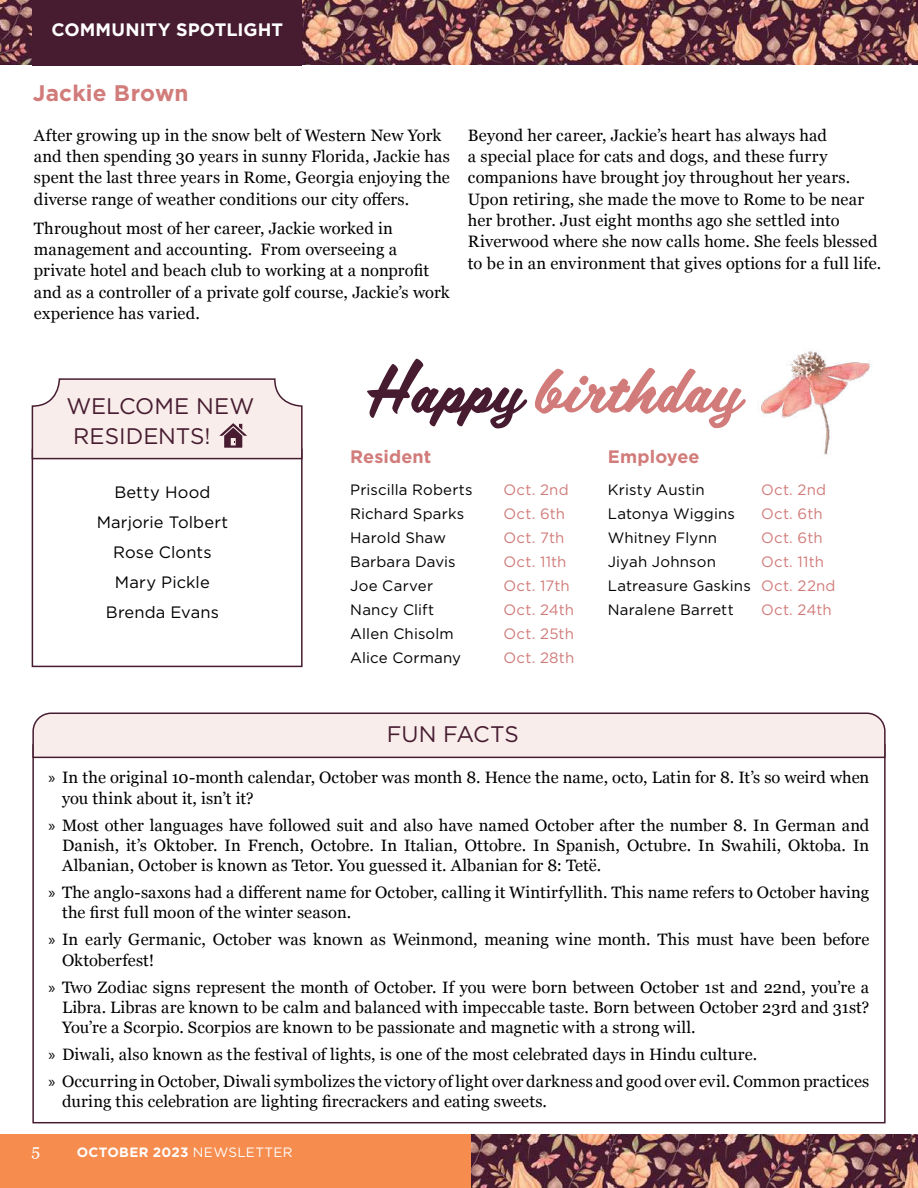
<style>
.page{position:relative;width:918px;height:1188px;background:#fff}
.page>*{position:absolute;margin:0;border:0;box-sizing:border-box;transform-origin:0 0}
.t1{font:22.5px/30px "Gotham";color:#471c30}
.t2{font:700 22.5px "Gotham";letter-spacing:.01em;color:#d17c7a}
.t3{font:700 18px "Gotham";letter-spacing:.005em;color:#fff}
.t4{font:700 18px "Gotham";letter-spacing:.005em;color:#d17c7a}
.t5{font:16.5px/21.3px "Georgia";letter-spacing:.005em;color:#000}
.t6{font:16.5px/30px "Gotham";letter-spacing:.005em;color:#000;text-align:center}
.t7{font:16.5px "Georgia";color:#fff}
.t8{font:15px/24px "Gotham";letter-spacing:.01em;color:#000}
.t9{font:15px/24px "Gotham";letter-spacing:.015em;color:#d17c7a}
.t10{font:700 13.5px "Gotham";letter-spacing:.025em;color:#fff}
.s1{font-family:"Myriad Pro"}
.s2{font-weight:400}
</style>
<div class="page">
<img style="left:471px;top:1135px;width:447px;height:53px">
<div style="left:0;top:1135px;width:471px;height:53px;background:#f68c4e"></div>
<img style="left:0;top:0;width:918px;height:65px">
<div style="left:32px;top:449px;width:271px;height:218px;border:2px solid #471c30"></div>
<svg style="left:31px;top:378px;width:272px;height:82px;background:#ede1e0"></svg>
<svg style="left:367px;top:359px;width:160px;height:69px"></svg>
<svg style="left:535px;top:368px;width:211px;height:60px"></svg>
<div style="left:32px;top:0;width:270px;height:65px;background:#471c30"></div>
<svg style="left:32px;top:712px;width:854px;height:47px;background:#ecdfdf"></svg>
<img style="left:758px;top:350px;width:112px;height:105px">
<p class="t3" style="left:52px;top:18px;width:233px">COMMUNITY SPOTLIGHT</p>
<h1 class="t2" style="left:33px;top:78px;width:157px">Jackie Brown</h1>
<p class="t5" style="left:34px;top:124px;width:418px">After growing up in the snow belt of Western New York and then spending 30 years in sunny Florida, Jackie has spent the last three years in Rome, Georgia enjoying the diverse range of weather conditions our city offers.</p>
<p class="t5" style="left:34px;top:217px;width:417px">Throughout most of her career, Jackie worked in management and accounting. From overseeing a private hotel and beach club to working at a nonprofit and as a controller of a private golf course, Jackie’s work experience has varied.</p>
<p class="t5" style="left:468px;top:124px;width:415px">Beyond her career, Jackie’s heart has always had<br>a special place for cats and dogs, and these furry companions have brought joy throughout her years.<br>Upon retiring, she made the move to Rome to be near her brother. Just eight months ago she settled into Riverwood where she now calls home. She feels blessed to be in an environment that gives options for a full life.</p>
<h1 class="t1" style="left:73px;top:390px;width:183px;text-indent:-7px">WELCOME NEW<br>RESIDENTS!</h1>
<p class="t4" style="left:350px;top:445px;width:83px">Resident</p>
<p class="t4" style="left:608px;top:445px;width:93px">Employee</p>
<p class="t8" style="left:350px;top:478px;width:124px">Priscilla Roberts<br>Richard Sparks<br>Harold Shaw<br>Barbara Davis<br>Joe Carver<br>Nancy Clift<br>Allen Chisolm<br>Alice Cormany</p>
<p class="t9" style="left:504px;top:478px;width:72px">Oct. 2nd<br>Oct. 6th<br>Oct. 7th<br>Oct. 11th<br>Oct. 17th<br>Oct. 24th<br>Oct. 25th<br>Oct. 28th</p>
<p class="t6" style="left:97px;top:477px;width:133px">Betty Hood<br>Marjorie Tolbert<br>Rose Clonts<br>Mary Pickle<br>Brenda Evans</p>
<p class="t8" style="left:608px;top:477px;width:145px">Kristy Austin<br>Latonya Wiggins<br>Whitney Flynn<br>Jiyah Johnson<br>Latreasure Gaskins<br>Naralene Barrett</p>
<p class="t9" style="left:761px;top:477px;width:76px">Oct. 2nd<br>Oct. 6th<br>Oct. 6th<br>Oct. 11th<br>Oct. 22nd<br>Oct. 24th</p>
<h1 class="t1" style="left:387px;top:719px;width:134px">FUN FACTS</h1>
<p class="t5" style="left:62px;top:767px;width:809px;line-height:20.2px;text-indent:-13px"><span class="s1">»</span> In the original 10-month calendar, October was month 8. Hence the name, octo, Latin for 8. It’s so weird when you think about it, isn’t it?</p>
<p class="t5" style="left:62px;top:814px;width:809px;line-height:20.2px;text-align:justify;text-indent:-13px"><span class="s1">»</span> Most other languages have followed suit and also have named October after the number 8. In German and Danish, it’s Oktober. In French, Octobre. In Italian, Ottobre. In Spanish, Octubre. In Swahili, Oktoba. In Albanian, October is known as Tetor. You guessed it. Albanian for 8: Tetë.</p>
<p class="t5" style="left:62px;top:882px;width:809px;line-height:20.2px;text-indent:-13px"><span class="s1">»</span> The anglo-saxons had a different name for October, calling it Wintirfyllith. This name refers to October having the first full moon of the winter season.</p>
<p class="t5" style="left:62px;top:929px;width:809px;line-height:20.2px;text-indent:-13px"><span class="s1">»</span> In early Germanic, October was known as Weinmond, meaning wine month. This must have been before<br>Oktoberfest!</p>
<p class="t5" style="left:62px;top:976px;width:809px;line-height:20.2px;text-align:justify;text-indent:-13px"><span class="s1">»</span> Two Zodiac signs represent the month of October. If you were born between October 1st and 22nd, you’re a Libra. Libras are known to be calm and balanced with impeccable taste. Born between October 23rd and 31st?<br>You’re a Scorpio. Scorpios are known to be passionate and magnetic with a strong will.</p>
<p class="t5" style="left:49px;top:1040px;width:822px;line-height:27px"><span class="s1">»</span> Diwali, also known as the festival of lights, is one of the most celebrated days in Hindu culture.<br><span class="s1">»</span> Occurring in October, Diwali symbolizes the victory of light over darkness and good over evil. Common practices</p>
<p class="t5" style="left:62px;top:1090px;width:486px">during this celebration are lighting firecrackers and eating sweets.</p>
<p class="t7" style="left:32px;top:1138px;width:10px">5</p>
<p class="t10" style="left:77px;top:1143px;width:217px">OCTOBER 2023 <span class="s2">NEWSLETTER</span></p>
</div>
